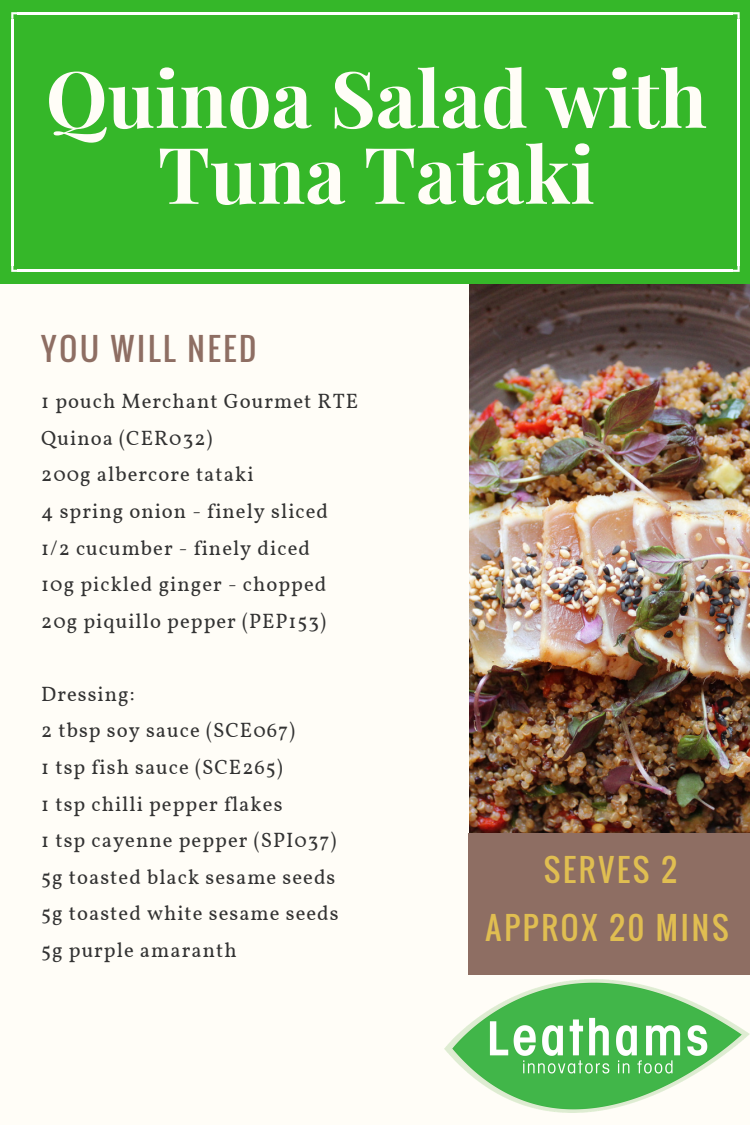
<style>
.page{position:relative;width:750px;height:1125px;background:#fffdf7}
.page>*{position:absolute;margin:0;border:0;box-sizing:border-box;transform-origin:0 0}
.t1{font:700 78.12px/76px "Playfair Display";color:#fffdf7;text-align:center}
.t2{font:31px/58.1px "Oswald";letter-spacing:.09em;color:#e0be51;text-align:center}
.t3{font:31px "Oswald";letter-spacing:.09em;color:#8e6e63}
.t4{font:20.62px/36.5px "Vollkorn";letter-spacing:.05em;color:#323232}
</style>
<div class="page">
<img style="left:470px;top:284px;width:280px;height:549px">
<div style="left:0;top:0;width:750px;height:284px;background:#35b729"></div>
<hr style="left:738px;top:19px;width:2px;height:246px;background:#fff">
<hr style="left:11px;top:19px;width:2px;height:246px;background:#fff">
<hr style="left:18px;top:12px;width:715px;height:2px;background:#fff">
<hr style="left:18px;top:270px;width:715px;height:2px;background:#fff">
<svg style="left:733px;top:12px;width:7px;height:7px"></svg>
<svg style="left:11px;top:12px;width:7px;height:7px"></svg>
<svg style="left:733px;top:265px;width:7px;height:7px"></svg>
<svg style="left:11px;top:265px;width:7px;height:7px"></svg>
<div style="left:469px;top:833px;width:281px;height:142px;background:#8e6e63"></div>
<img style="left:444px;top:980px;width:305px;height:133px">
<h1 class="t1" style="left:46px;top:57px;width:663px">Quinoa Salad with<br>Tuna Tataki</h1>
<h2 class="t3" style="left:41px;top:325px;width:217px">YOU WILL NEED</h2>
<p class="t4" style="left:41px;top:383px;width:319px">1 pouch Merchant Gourmet RTE<br>Quinoa (CER032)<br>200g albercore tataki<br>4 spring onion - finely sliced<br>1/2 cucumber - finely diced<br>10g pickled ginger - chopped<br>20g piquillo pepper (PEP153)</p>
<p class="t4" style="left:41px;top:675px;width:299px">Dressing:<br>2 tbsp soy sauce (SCE067)<br>1 tsp fish sauce (SCE265)<br>1 tsp chilli pepper flakes<br>1 tsp cayenne pepper (SPI037)<br>5g toasted black sesame seeds<br>5g toasted white sesame seeds<br>5g purple amaranth</p>
<h2 class="t2" style="left:486px;top:840px;width:245px">SERVES 2<br>APPROX 20 MINS</h2>
</div>
